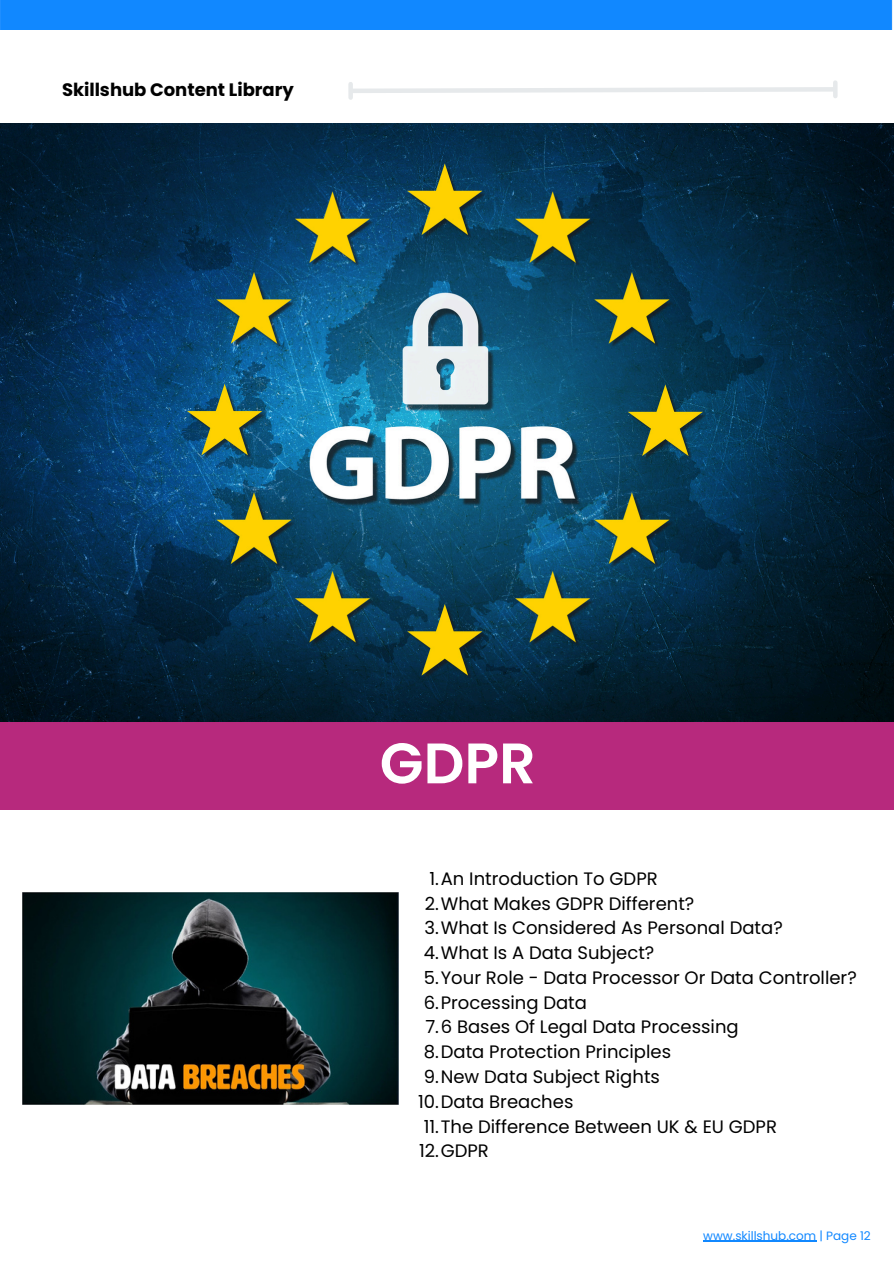
<style>
.page{position:relative;width:894px;height:1264px;background:#fff}
.page>*{position:absolute;margin:0;border:0;box-sizing:border-box;transform-origin:0 0}
.t1{font:600 57px "Poppins";color:#fff}
.t2{font:18px "Poppins";color:#000}
.t3{font:700 18px "Poppins";color:#000}
.t4{font:12px "Poppins";color:#18f}
</style>
<div class="page">
<div style="left:0;top:0;width:892px;height:29px;background:#18f"></div>
<svg style="left:353px;top:85px;width:485px;height:10px"></svg>
<div style="left:348px;top:84px;width:5px;height:14px;background:#e6e9eb"></div>
<div style="left:832px;top:83px;width:5px;height:13px;background:#e6e9eb"></div>
<div style="left:0;top:720px;width:893px;height:90px;background:#b7297d"></div>
<img style="left:0;top:123px;width:893px;height:598px">
<img style="left:22px;top:892px;width:376px;height:212px">
<hr style="left:703px;top:1240px;width:113px;height:1px;background:#18f">
<p class="t3" style="left:62px;top:78px;width:233px">Skillshub Content Library</p>
<h2 class="t1" style="left:379px;top:723px;width:157px">GDPR</h2>
<p class="t2" style="left:429px;top:866px;width:230px">1.An Introduction To GDPR</p>
<p class="t2" style="left:424px;top:890px;width:271px">2.What Makes GDPR Different?</p>
<h1 class="t2" style="left:424px;top:915px;width:359px">3.What Is Considered As Personal Data?</h1>
<p class="t2" style="left:424px;top:940px;width:232px">4.What Is A Data Subject?</p>
<p class="t2" style="left:424px;top:965px;width:434px">5.Your Role - Data Processor Or Data Controller?</p>
<p class="t2" style="left:423px;top:989px;width:165px">6.Processing Data</p>
<p class="t2" style="left:425px;top:1014px;width:315px">7.6 Bases Of Legal Data Processing</p>
<p class="t2" style="left:423px;top:1039px;width:249px">8.Data Protection Principles</p>
<p class="t2" style="left:423px;top:1064px;width:237px">9.New Data Subject Rights</p>
<p class="t2" style="left:418px;top:1088px;width:157px">10.Data Breaches</p>
<p class="t2" style="left:423px;top:1113px;width:355px">11.The Difference Between UK &amp; EU GDPR</p>
<p class="t2" style="left:419px;top:1138px;width:71px">12.GDPR</p>
<p class="t4" style="left:703px;top:1227px;width:169px">www.skillshub.com | Page 12</p>
</div>
